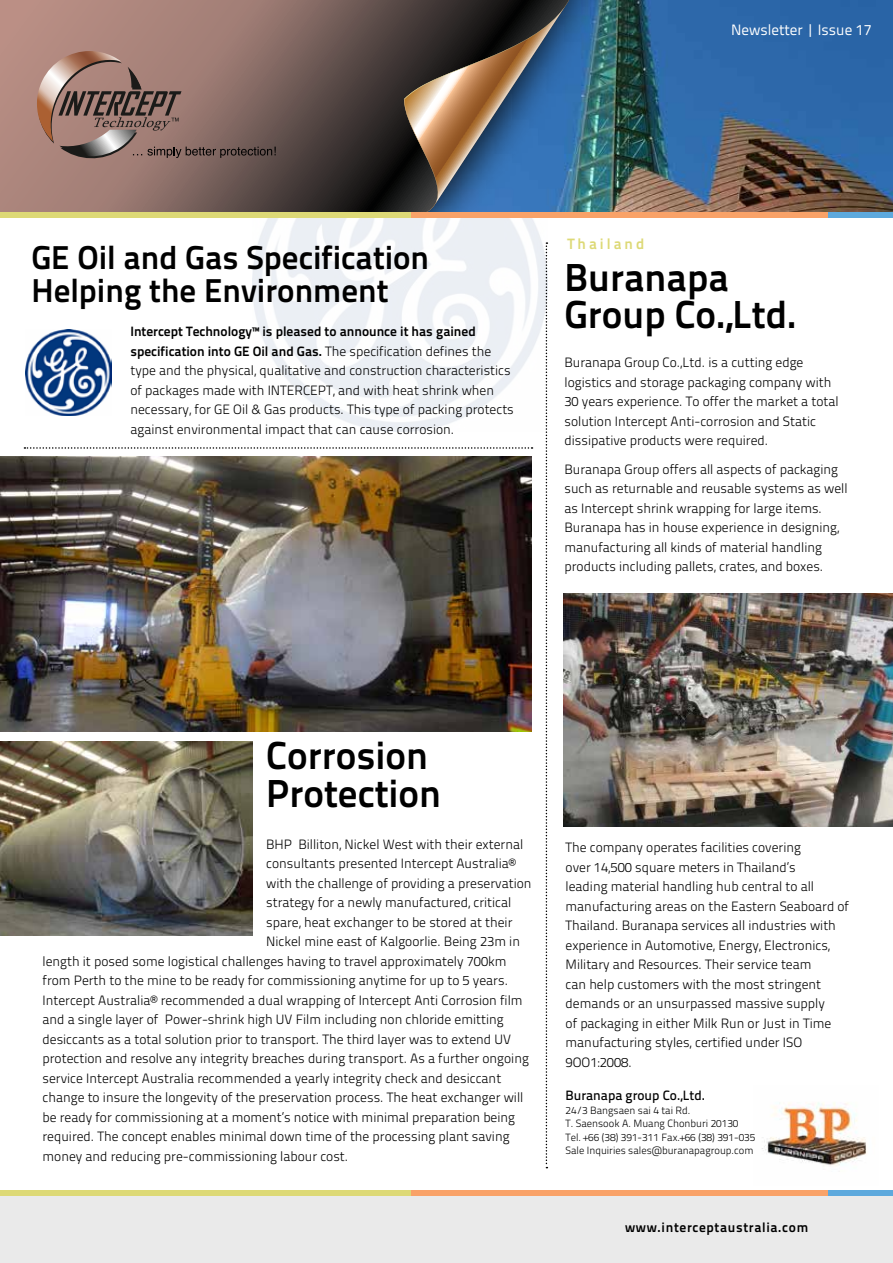
<style>
.page{position:relative;width:893px;height:1263px;background:#fff}
.page>*{position:absolute;margin:0;border:0;box-sizing:border-box;transform-origin:0 0}
.t1{font:700 39px/37.5px "Titillium Text 22 L";color:#000}
.t2{font:700 33px/33px "Titillium Text 22 L";color:#000}
.t3{font:15px "Titillium Text 22 L";color:#fff}
.t4{font:700 15px "Titillium Text 22 L";letter-spacing:.2em;color:#ddd976}
.t5{font:300 13.5px/19.5px "Titillium Text 22 L";color:#000}
.t6{font:700 13.5px "Titillium Text 22 L";letter-spacing:.05em;color:#000}
.t7{font:500 13.5px "Titillium Text 22 L";color:#000}
.t8{font:300 10.5px/13.5px "Titillium Text 22 L";color:#000}
.s1{font-weight:700}
</style>
<div class="page">
<img style="left:0;top:456px;width:531px;height:276px">
<img style="left:762px;top:1102px;width:105px;height:64px">
<img style="left:629px;top:0;width:264px;height:213px">
<img style="left:578px;top:0;width:51px;height:213px">
<svg style="left:0;top:0;width:350px;height:213px;background:#8a6d66"></svg>
<svg style="left:350px;top:0;width:228px;height:213px;background:#4a505b"></svg>
<div style="left:0;top:1194px;width:893px;height:69px;background:#eaeaea"></div>
<svg style="left:37px;top:51px;width:239px;height:110px;background:#8f726a"></svg>
<div style="left:0;top:1191px;width:412px;height:5px;background:#ddd976"></div>
<div style="left:411px;top:1191px;width:417px;height:5px;background:#f9a268"></div>
<div style="left:828px;top:1191px;width:65px;height:5px;background:#5da9dd"></div>
<div style="left:0;top:213px;width:412px;height:5px;background:#ddd976"></div>
<div style="left:411px;top:213px;width:417px;height:5px;background:#f9a268"></div>
<div style="left:828px;top:213px;width:65px;height:5px;background:#5da9dd"></div>
<svg style="left:546px;top:242px;width:1px;height:926px"></svg>
<img style="left:0;top:741px;width:252px;height:195px">
<img style="left:563px;top:593px;width:330px;height:233px">
<svg style="left:24px;top:447px;width:508px;height:2px"></svg>
<img style="left:26px;top:330px;width:85px;height:85px">
<p class="t3" style="left:731px;top:18px;width:142px">Newsletter | Issue 17</p>
<h2 class="t2" style="left:31px;top:239px;width:399px">GE Oil and Gas Specification<br>Helping the Environment</h2>
<p class="t5" style="left:130px;top:321px;width:385px"><span class="s1">Intercept Technology™ is pleased to announce it has gained specification into GE Oil and Gas.</span> The specification defines the type and the physical, qualitative and construction characteristics of packages made with INTERCEPT, and with heat shrink when necessary, for GE Oil &amp; Gas products. This type of packing protects against environmental impact that can cause corrosion.</p>
<p class="t4" style="left:567px;top:233px;width:78px">Thailand</p>
<h1 class="t1" style="left:564px;top:256px;width:234px">Buranapa<br>Group Co.,Ltd.</h1>
<p class="t5" style="left:564px;top:352px;width:276px">Buranapa Group Co.,Ltd. is a cutting edge logistics and storage packaging company with 30 years experience. To offer the market a total solution Intercept Anti-corrosion and Static dissipative products were required.</p>
<p class="t5" style="left:564px;top:459px;width:285px">Buranapa Group offers all aspects of packaging such as returnable and reusable systems as well as Intercept shrink wrapping for large items.<br>Buranapa has in house experience in designing, manufacturing all kinds of material handling products including pallets, crates, and boxes.</p>
<h1 class="t1" style="left:266px;top:734px;width:176px">Corrosion<br>Protection</h1>
<p class="t5" style="left:266px;top:833px;width:259px">BHP Billiton, Nickel West with their external</p>
<p class="t5" style="left:266px;top:853px;width:251px">consultants presented Intercept Australia®</p>
<p class="t5" style="left:266px;top:872px;width:267px">with the challenge of providing a preservation</p>
<p class="t5" style="left:266px;top:892px;width:247px">strategy for a newly manufactured, critical</p>
<p class="t5" style="left:266px;top:911px;width:248px">spare, heat exchanger to be stored at their</p>
<p class="t5" style="left:266px;top:931px;width:255px">Nickel mine east of Kalgoorlie. Being 23m in</p>
<p class="t5" style="left:43px;top:950px;width:466px">length it posed some logistical challenges having to travel approximately 700km</p>
<p class="t5" style="left:43px;top:970px;width:467px">from Perth to the mine to be ready for commissioning anytime for up to 5 years.</p>
<p class="t5" style="left:43px;top:989px;width:482px">Intercept Australia® recommended a dual wrapping of Intercept Anti Corrosion film</p>
<p class="t5" style="left:43px;top:1009px;width:463px">and a single layer of Power-shrink high UV Film including non chloride emitting</p>
<p class="t5" style="left:43px;top:1028px;width:470px">desiccants as a total solution prior to transport. The third layer was to extend UV</p>
<p class="t5" style="left:43px;top:1048px;width:488px">protection and resolve any integrity breaches during transport. As a further ongoing</p>
<p class="t5" style="left:43px;top:1067px;width:460px">service Intercept Australia recommended a yearly integrity check and desiccant</p>
<p class="t5" style="left:43px;top:1087px;width:482px">change to insure the longevity of the preservation process. The heat exchanger will</p>
<p class="t5" style="left:43px;top:1106px;width:474px">be ready for commissioning at a moment’s notice with minimal preparation being</p>
<p class="t5" style="left:43px;top:1126px;width:469px">required. The concept enables minimal down time of the processing plant saving</p>
<p class="t5" style="left:43px;top:1145px;width:307px">money and reducing pre-commissioning labour cost.</p>
<p class="t5" style="left:566px;top:837px;width:285px">The company operates facilities covering<br>over 14,500 square meters in Thailand’s<br>leading material handling hub central to all manufacturing areas on the Eastern Seaboard of Thailand. Buranapa services all industries with experience in Automotive, Energy, Electronics, Military and Resources. Their service team<br>can help customers with the most stringent demands or an unsurpassed massive supply<br>of packaging in either Milk Run or Just in Time manufacturing styles, certified under ISO 9OO1:2008.</p>
<p class="t7" style="left:566px;top:1085px;width:141px">Buranapa group Co.,Ltd.</p>
<p class="t8" style="left:566px;top:1102px;width:191px">24/3 Bangsaen sai 4 tai Rd.<br>T. Saensook A. Muang Chonburi 20130<br>Tel. +66 (38) 391-311 Fax.+66 (38) 391-035<br>Sale Inquiries sales@buranapagroup.com</p>
<p class="t6" style="left:625px;top:1216px;width:185px">www.interceptaustralia.com</p>
</div>
